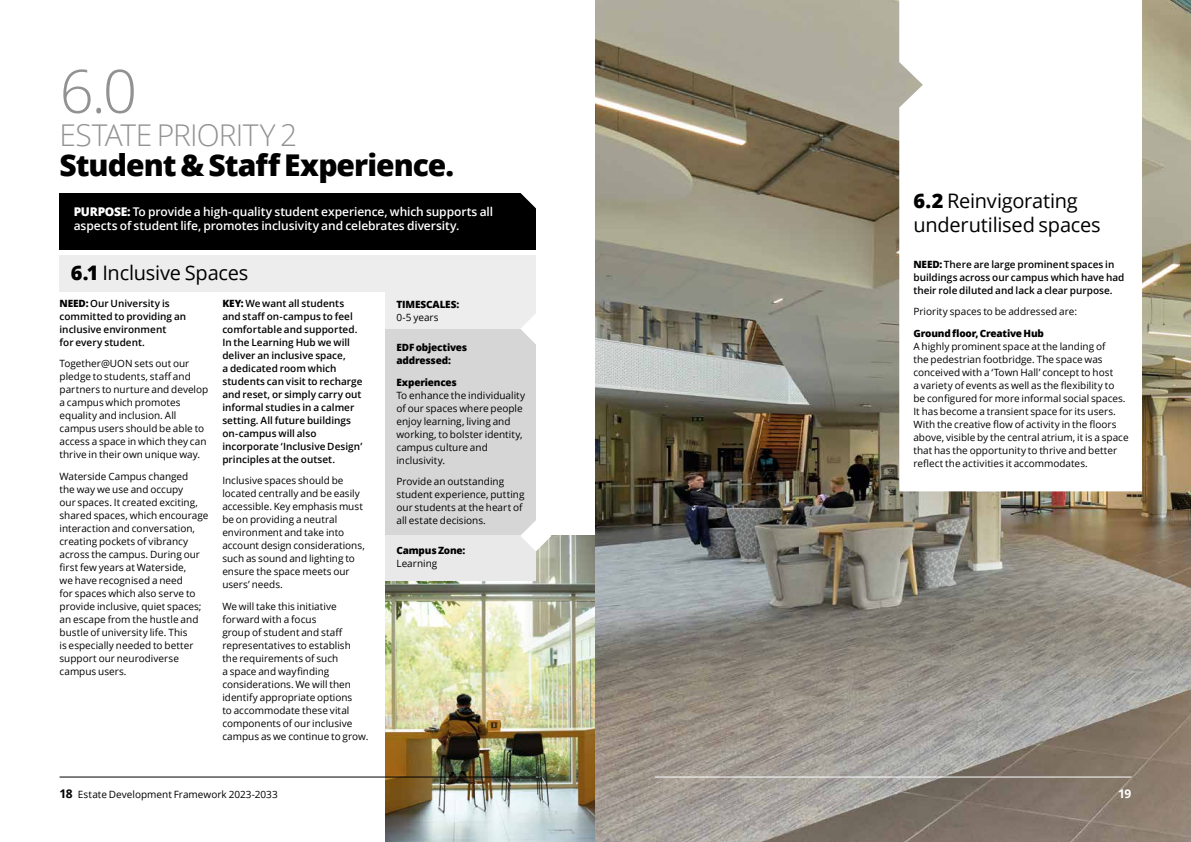
<style>
.page{position:relative;width:1191px;height:842px;background:#fff}
.page>*{position:absolute;margin:0;border:0;box-sizing:border-box;transform-origin:0 0}
.t1{font:300 60px "Open Sans";color:#929292}
.t2{font:800 30px "Open Sans";letter-spacing:-.035em;color:#000}
.t3{font:300 30px "Open Sans";letter-spacing:-.025em;color:#929292}
.t4{font:20px/24px "Open Sans";letter-spacing:-.01em;color:#000}
.t5{font:600 12px/14px "Open Sans";letter-spacing:-.005em;color:#fff}
.t6{font:700 12px "Open Sans";color:#fff}
.t7{font:700 12px "Open Sans";color:#000}
.t8{font:10px/13px "Open Sans";color:#000}
.t9{font:600 10px/13px "Open Sans";color:#000}
.t10{font:800 10px/13px "Open Sans";letter-spacing:-.02em;color:#000}
.s1{font-weight:800}
</style>
<div class="page">
<img style="left:385px;top:536px;width:210px;height:306px">
<div style="left:385px;top:329px;width:151px;height:207px;background:#d6d6d6"></div>
<img style="left:595px;top:0;width:596px;height:842px">
<svg style="left:899px;top:0;width:243px;height:491px"></svg>
<hr style="left:655px;top:777px;width:476px;height:1px;background:#fff">
<hr style="left:60px;top:777px;width:476px;height:1px;background:#000">
<div style="left:385px;top:536px;width:151px;height:45px;background:#e9e9e9"></div>
<div style="left:60px;top:255px;width:476px;height:37px;background:#ededed"></div>
<div style="left:385px;top:292px;width:151px;height:37px;background:#ededed"></div>
<div style="left:60px;top:193px;width:476px;height:56px;background:#000"></div>
<svg style="left:520px;top:193px;width:16px;height:15px"></svg>
<svg style="left:521px;top:314px;width:15px;height:30px"></svg>
<svg style="left:520px;top:520px;width:31px;height:31px"></svg>
<p class="t1" style="left:60px;top:50px;width:79px">6.0</p>
<h1 class="t3" style="left:60px;top:114px;width:239px">ESTATE PRIORITY 2</h1>
<p class="t2" style="left:60px;top:142px;width:396px">Student &amp; Staff Experience.</p>
<p class="t5" style="left:74px;top:205px;width:421px"><span class="s1">PURPOSE:</span> To provide a high-quality student experience, which supports all aspects of student life, promotes inclusivity and celebrates diversity.</p>
<h2 class="t4" style="left:71px;top:260px;width:179px"><span class="s1">6.1</span> Inclusive Spaces</h2>
<p class="t9" style="left:60px;top:296px;width:128px"><span class="s1">NEED:</span> Our University is committed to providing an inclusive environment<br>for every student.</p>
<p class="t8" style="left:60px;top:357px;width:131px">Together@UON sets out our</p>
<p class="t8" style="left:60px;top:370px;width:133px">pledge to students, staff and</p>
<p class="t8" style="left:60px;top:383px;width:150px">partners to nurture and develop a campus which promotes equality and inclusion. All campus users should be able to access a space in which they can thrive in their own unique way.</p>
<p class="t8" style="left:60px;top:469px;width:150px">Waterside Campus changed<br>the way we use and occupy<br>our spaces. It created exciting, shared spaces, which encourage interaction and conversation, creating pockets of vibrancy across the campus. During our</p>
<p class="t8" style="left:60px;top:560px;width:128px">first few years at Waterside,</p>
<p class="t8" style="left:60px;top:573px;width:144px">we have recognised a need<br>for spaces which also serve to provide inclusive, quiet spaces; an escape from the hustle and bustle of university life. This<br>is especially needed to better support our neurodiverse campus users.</p>
<p class="t9" style="left:222px;top:296px;width:123px"><span class="s1">KEY:</span> We want all students</p>
<p class="t9" style="left:222px;top:309px;width:132px">and staff on-campus to feel</p>
<p class="t9" style="left:222px;top:322px;width:142px">comfortable and supported.<br>In the Learning Hub we will deliver an inclusive space,<br>a dedicated room which students can visit to recharge and reset, or simply carry out informal studies in a calmer setting. All future buildings on-campus will also incorporate ‘Inclusive Design’ principles at the outset.</p>
<p class="t8" style="left:222px;top:474px;width:144px">Inclusive spaces should be located centrally and be easily accessible. Key emphasis must be on providing a neutral environment and take into account design considerations, such as sound and lighting to ensure the space meets our users’ needs.</p>
<p class="t8" style="left:222px;top:599px;width:116px">We will take this initiative forward with a focus</p>
<p class="t8" style="left:222px;top:625px;width:122px">group of student and staff</p>
<p class="t8" style="left:222px;top:638px;width:130px">representatives to establish the requirements of such</p>
<p class="t8" style="left:222px;top:664px;width:108px">a space and wayfinding</p>
<p class="t8" style="left:222px;top:677px;width:148px">considerations. We will then identify appropriate options<br>to accommodate these vital components of our inclusive campus as we continue to grow.</p>
<p class="t10" style="left:396px;top:297px;width:64px">TIMESCALES:</p>
<p class="t8" style="left:396px;top:311px;width:44px">0-5 years</p>
<p class="t10" style="left:396px;top:340px;width:72px">EDF objectives addressed:</p>
<p class="t10" style="left:396px;top:375px;width:62px">Experiences</p>
<p class="t8" style="left:396px;top:388px;width:130px">To enhance the individuality of our spaces where people enjoy learning, living and working, to bolster identity, campus culture and inclusivity.</p>
<p class="t8" style="left:396px;top:475px;width:129px">Provide an outstanding student experience, putting our students at the heart of all estate decisions.</p>
<p class="t10" style="left:396px;top:543px;width:70px">Campus Zone:</p>
<p class="t8" style="left:396px;top:557px;width:42px">Learning</p>
<h3 class="t4" style="left:913px;top:188px;width:189px"><span class="s1">6.2</span> Reinvigorating underutilised spaces</h3>
<p class="t9" style="left:913px;top:257px;width:213px"><span class="s1">NEED:</span> There are large prominent spaces in buildings across our campus which have had their role diluted and lack a clear purpose.</p>
<p class="t8" style="left:913px;top:305px;width:165px">Priority spaces to be addressed are:</p>
<p class="t10" style="left:913px;top:326px;width:132px">Ground floor, Creative Hub</p>
<p class="t8" style="left:913px;top:339px;width:217px">A highly prominent space at the landing of<br>the pedestrian footbridge. The space was conceived with a ‘Town Hall’ concept to host<br>a variety of events as well as the flexibility to be configured for more informal social spaces.<br>It has become a transient space for its users.<br>With the creative flow of activity in the floors above, visible by the central atrium, it is a space that has the opportunity to thrive and better reflect the activities it accommodates.</p>
<p class="t7" style="left:60px;top:785px;width:15px">18</p>
<p class="t8" style="left:78px;top:788px;width:201px">Estate Development Framework 2023-2033</p>
<p class="t6" style="left:1118px;top:785px;width:15px">19</p>
</div>
